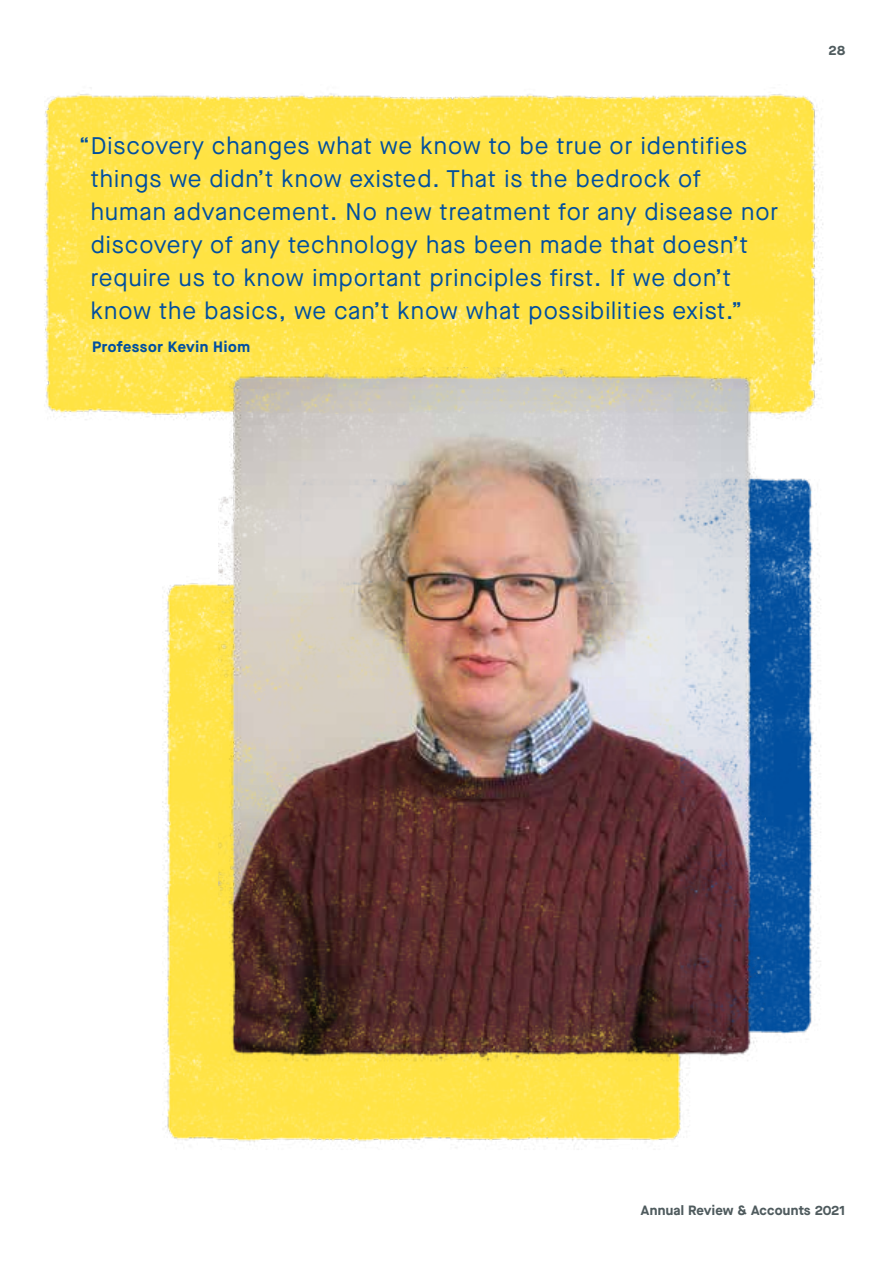
<style>
.page{position:relative;width:893px;height:1263px;background:#fff}
.page>*{position:absolute;margin:0;border:0;box-sizing:border-box;transform-origin:0 0}
.t1{font:24px/33px "Maison Neue";letter-spacing:.04em;color:#004f9f}
.t2{font:700 15px "Maison Neue";letter-spacing:.04em;color:#004f9f}
.t3{font:700 13.5px "Maison Neue";letter-spacing:.02em;color:#4f5b5e}
</style>
<div class="page">
<img style="left:44px;top:93px;width:779px;height:327px">
<img style="left:766px;top:478px;width:55px;height:556px">
<img style="left:162px;top:583px;width:525px;height:567px">
<img style="left:219px;top:367px;width:547px;height:725px">
<p class="t1" style="left:91px;top:129px;width:689px;text-indent:-12px">“Discovery changes what we know to be true or identifies things we didn’t know existed. That is the bedrock of human advancement. No new treatment for any disease nor discovery of any technology has been made that doesn’t require us to know important principles first. If we don’t know the basics, we can’t know what possibilities exist.”</p>
<p class="t2" style="left:92px;top:336px;width:159px">Professor Kevin Hiom</p>
<p class="t3" style="left:829px;top:41px;width:18px">28</p>
<p class="t3" style="left:641px;top:1201px;width:206px">Annual Review &amp; Accounts 2021</p>
</div>
